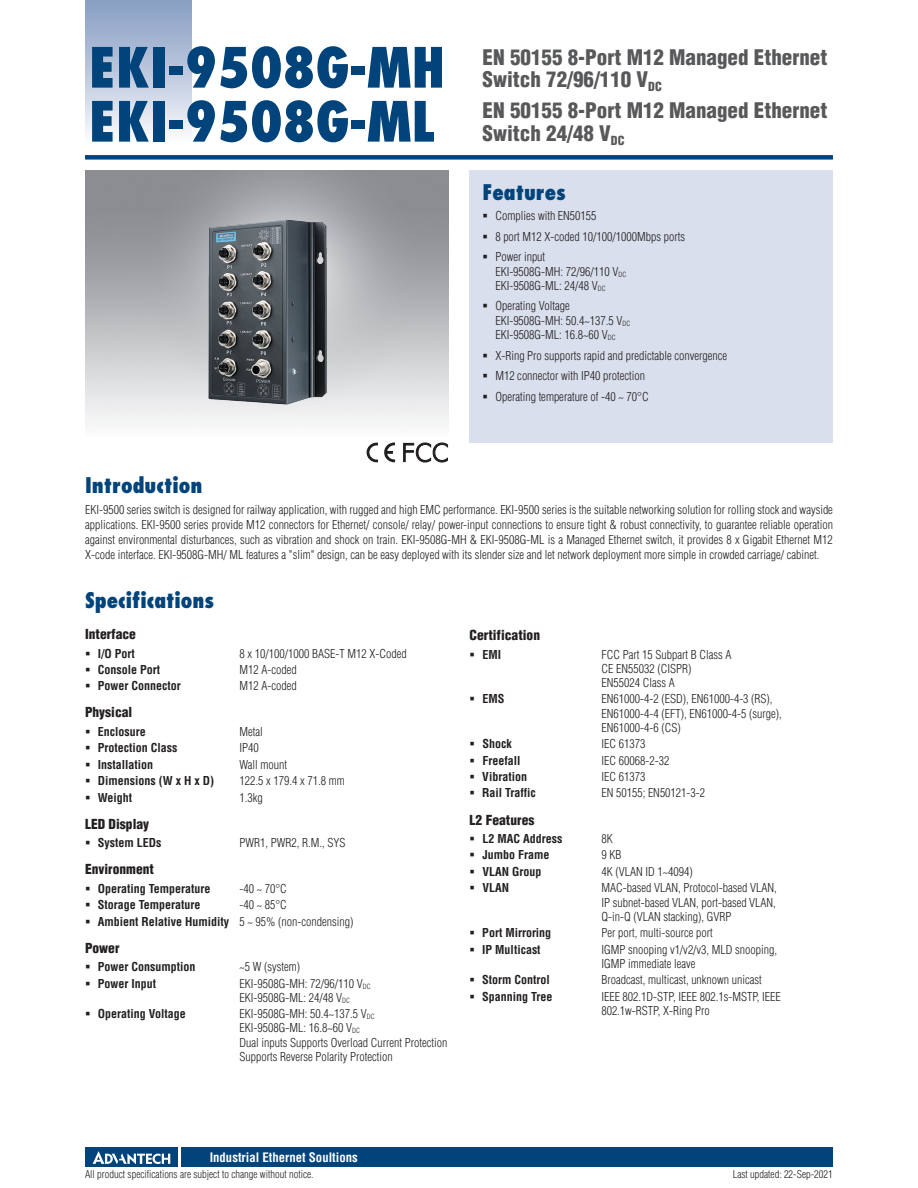
<style>
.page{position:relative;width:918px;height:1188px;background:#fff}
.page>*{position:absolute;margin:0;border:0;box-sizing:border-box;transform-origin:0 0}
.t1{font:800 condensed 54px/54px "Futura";color:#00447b}
.t2{font:900 condensed 21px/22.5px "Helvetica";color:#57585a}
.t3{font:800 condensed 21px "Futura";color:#00447b}
.t4{font:900 condensed 13.5px "Helvetica";color:#231f20}
.t5{font:700 condensed 12.75px "Helvetica";color:#fff}
.t6{font:300 condensed 12px/14.2px "Helvetica";color:#231f20}
.t7{font:700 condensed 12px "Helvetica";color:#231f20}
.t8{font:300 condensed 10.5px "Helvetica";color:#231f20}
.s1{font-weight:700}
</style>
<div class="page">
<div style="left:85px;top:155px;width:748px;height:5px;background:#00447b"></div>
<div style="left:85px;top:0;width:106px;height:143px;background:linear-gradient(to bottom,#849bc1,#f9fafc)"></div>
<div style="left:182px;top:1147px;width:651px;height:20px;background:#00447b"></div>
<div style="left:85px;top:1147px;width:93px;height:20px;background:#00447b"></div>
<svg style="left:93px;top:1151px;width:77px;height:13px"></svg>
<div style="left:470px;top:170px;width:363px;height:272px;background:#d9dfec"></div>
<img style="left:195px;top:205px;width:151px;height:208px">
<svg style="left:367px;top:443px;width:11px;height:19px"></svg>
<svg style="left:384px;top:442px;width:11px;height:21px"></svg>
<svg style="left:403px;top:442px;width:45px;height:21px"></svg>
<h1 class="t1" style="left:89px;top:40px;width:358px">EKI-9508G-MH<br>EKI-9508G-ML</h1>
<h2 class="t2" style="left:483px;top:46px;width:346px">EN 50155 8-Port M12 Managed Ethernet<br>Switch 72/96/110 V<sub>DC</sub></h2>
<h2 class="t2" style="left:483px;top:99px;width:346px">EN 50155 8-Port M12 Managed Ethernet<br>Switch 24/48 V<sub>DC</sub></h2>
<h2 class="t3" style="left:482px;top:179px;width:85px">Features</h2>
<p class="t6" style="left:495px;top:205px;width:191px;line-height:20.7px">Complies with EN50155<br>8 port M12 X-coded 10/100/1000Mbps ports<br>Power input</p>
<p class="t6" style="left:495px;top:264px;width:133px">EKI-9508G-MH: 72/96/110 V<sub>DC<br></sub>EKI-9508G-ML: 24/48 V<sub>DC</sub></p>
<p class="t6" style="left:495px;top:299px;width:137px">Operating Voltage<br>EKI-9508G-MH: 50.4~137.5 V<sub>DC<br></sub>EKI-9508G-ML: 16.8~60 V<sub>DC</sub></p>
<p class="t6" style="left:495px;top:345px;width:233px;line-height:20.7px">X-Ring Pro supports rapid and predictable convergence<br>M12 connector with IP40 protection<br>Operating temperature of -40 ~ 70°C</p>
<h2 class="t3" style="left:85px;top:472px;width:119px">Introduction</h2>
<p class="t6" style="left:85px;top:502px;width:749px;line-height:15px;text-align:justify">EKI-9500 series switch is designed for railway application, with rugged and high EMC performance. EKI-9500 series is the suitable networking solution for rolling stock and wayside applications. EKI-9500 series provide M12 connectors for Ethernet/ console/ relay/ power-input connections to ensure tight &amp; robust connectivity, to guarantee reliable operation against environmental disturbances, such as vibration and shock on train. EKI-9508G-MH &amp; EKI-9508G-ML is a Managed Ethernet switch, it provides 8 x Gigabit Ethernet M12<br>X-code interface. EKI-9508G-MH/ ML features a "slim" design, can be easy deployed with its slender size and let network deployment more simple in crowded carriage/ cabinet.</p>
<h2 class="t3" style="left:85px;top:587px;width:131px">Specifications</h2>
<p class="t4" style="left:85px;top:626px;width:52px">Interface</p>
<p class="t7" style="left:98px;top:646px;width:39px">I/O Port</p>
<p class="t6" style="left:240px;top:646px;width:169px">8 x 10/100/1000 BASE-T M12 X-Coded</p>
<p class="t7" style="left:98px;top:662px;width:64px">Console Port</p>
<p class="t6" style="left:240px;top:662px;width:59px">M12 A-coded</p>
<p class="t7" style="left:98px;top:679px;width:85px">Power Connector</p>
<p class="t6" style="left:240px;top:679px;width:59px">M12 A-coded</p>
<p class="t4" style="left:85px;top:704px;width:49px">Physical</p>
<p class="t7" style="left:98px;top:724px;width:49px">Enclosure</p>
<p class="t6" style="left:240px;top:724px;width:25px">Metal</p>
<p class="t7" style="left:98px;top:740px;width:81px">Protection Class</p>
<p class="t6" style="left:240px;top:741px;width:21px">IP40</p>
<p class="t7" style="left:98px;top:757px;width:57px">Installation</p>
<p class="t6" style="left:240px;top:757px;width:49px">Wall mount</p>
<p class="t7" style="left:98px;top:773px;width:118px">Dimensions (W x H x D)</p>
<p class="t6" style="left:240px;top:774px;width:107px">122.5 x 179.4 x 71.8 mm</p>
<p class="t7" style="left:98px;top:790px;width:36px">Weight</p>
<p class="t6" style="left:240px;top:790px;width:25px">1.3kg</p>
<p class="t4" style="left:85px;top:815px;width:66px">LED Display</p>
<p class="t7" style="left:98px;top:835px;width:65px">System LEDs</p>
<p class="t6" style="left:240px;top:836px;width:107px">PWR1, PWR2, R.M., SYS</p>
<p class="t4" style="left:85px;top:861px;width:70px">Environment</p>
<p class="t7" style="left:98px;top:881px;width:114px">Operating Temperature</p>
<p class="t6" style="left:240px;top:881px;width:49px">-40 ~ 70°C</p>
<p class="t7" style="left:98px;top:897px;width:104px">Storage Temperature</p>
<p class="t6" style="left:98px;top:897px;width:257px;line-height:16.4px;text-indent:142px">-40 ~ 85°C<br><span class="s1">Ambient Relative Humidity</span> 5 ~ 95% (non-condensing)</p>
<p class="t4" style="left:85px;top:939px;width:36px">Power</p>
<p class="t7" style="left:98px;top:959px;width:99px">Power Consumption</p>
<p class="t6" style="left:240px;top:960px;width:62px">~5 W (system)</p>
<p class="t7" style="left:98px;top:976px;width:60px">Power Input</p>
<p class="t6" style="left:240px;top:976px;width:133px">EKI-9508G-MH: 72/96/110 V<sub>DC<br></sub>EKI-9508G-ML: 24/48 V<sub>DC</sub></p>
<p class="t7" style="left:98px;top:1006px;width:90px">Operating Voltage</p>
<p class="t6" style="left:240px;top:1007px;width:209px">EKI-9508G-MH: 50.4~137.5 V<sub>DC<br></sub>EKI-9508G-ML: 16.8~60 V<sub>DC<br></sub>Dual inputs Supports Overload Current Protection Supports Reverse Polarity Protection</p>
<p class="t4" style="left:470px;top:627px;width:72px">Certification</p>
<p class="t7" style="left:482px;top:647px;width:20px">EMI</p>
<p class="t6" style="left:601px;top:647px;width:131px">FCC Part 15 Subpart B Class A<br>CE EN55032 (CISPR)<br>EN55024 Class A</p>
<p class="t7" style="left:482px;top:692px;width:24px">EMS</p>
<p class="t6" style="left:601px;top:692px;width:182px">EN61000-4-2 (ESD), EN61000-4-3 (RS),<br>EN61000-4-4 (EFT), EN61000-4-5 (surge),<br>EN61000-4-6 (CS)</p>
<p class="t7" style="left:482px;top:736px;width:31px">Shock</p>
<p class="t6" style="left:601px;top:737px;width:45px">IEC 61373</p>
<p class="t7" style="left:482px;top:753px;width:40px">Freefall</p>
<p class="t6" style="left:601px;top:753px;width:69px">IEC 60068-2-32</p>
<p class="t7" style="left:482px;top:769px;width:46px">Vibration</p>
<p class="t6" style="left:601px;top:770px;width:45px">IEC 61373</p>
<p class="t7" style="left:482px;top:786px;width:55px">Rail Traffic</p>
<p class="t6" style="left:601px;top:786px;width:105px">EN 50155; EN50121-3-2</p>
<p class="t4" style="left:470px;top:811px;width:66px">L2 Features</p>
<p class="t7" style="left:482px;top:831px;width:82px">L2 MAC Address</p>
<p class="t6" style="left:601px;top:832px;width:13px">8K</p>
<p class="t7" style="left:482px;top:848px;width:68px">Jumbo Frame</p>
<p class="t6" style="left:601px;top:848px;width:21px">9 KB</p>
<p class="t7" style="left:482px;top:864px;width:61px">VLAN Group</p>
<p class="t6" style="left:601px;top:864px;width:93px">4K (VLAN ID 1~4094)</p>
<p class="t7" style="left:482px;top:880px;width:28px">VLAN</p>
<p class="t6" style="left:601px;top:881px;width:177px;text-align:justify">MAC-based VLAN, Protocol-based VLAN, IP subnet-based VLAN, port-based VLAN, Q-in-Q (VLAN stacking), GVRP</p>
<p class="t7" style="left:482px;top:925px;width:70px">Port Mirroring</p>
<p class="t6" style="left:601px;top:926px;width:113px">Per port, multi-source port</p>
<p class="t7" style="left:482px;top:942px;width:60px">IP Multicast</p>
<p class="t6" style="left:601px;top:942px;width:177px">IGMP snooping v1/v2/v3, MLD snooping,<br>IGMP immediate leave</p>
<p class="t7" style="left:482px;top:972px;width:69px">Storm Control</p>
<p class="t6" style="left:601px;top:973px;width:162px">Broadcast, multicast, unknown unicast</p>
<p class="t7" style="left:482px;top:989px;width:72px">Spanning Tree</p>
<p class="t6" style="left:601px;top:989px;width:181px">IEEE 802.1D-STP, IEEE 802.1s-MSTP, IEEE<br>802.1w-RSTP, X-Ring Pro</p>
<p class="t5" style="left:210px;top:1149px;width:150px">Industrial Ethernet Soultions</p>
<p class="t8" style="left:85px;top:1167px;width:230px">All product specifications are subject to change without notice.</p>
<p class="t8" style="left:733px;top:1167px;width:102px">Last updated: 22-Sep-2021</p>
</div>
